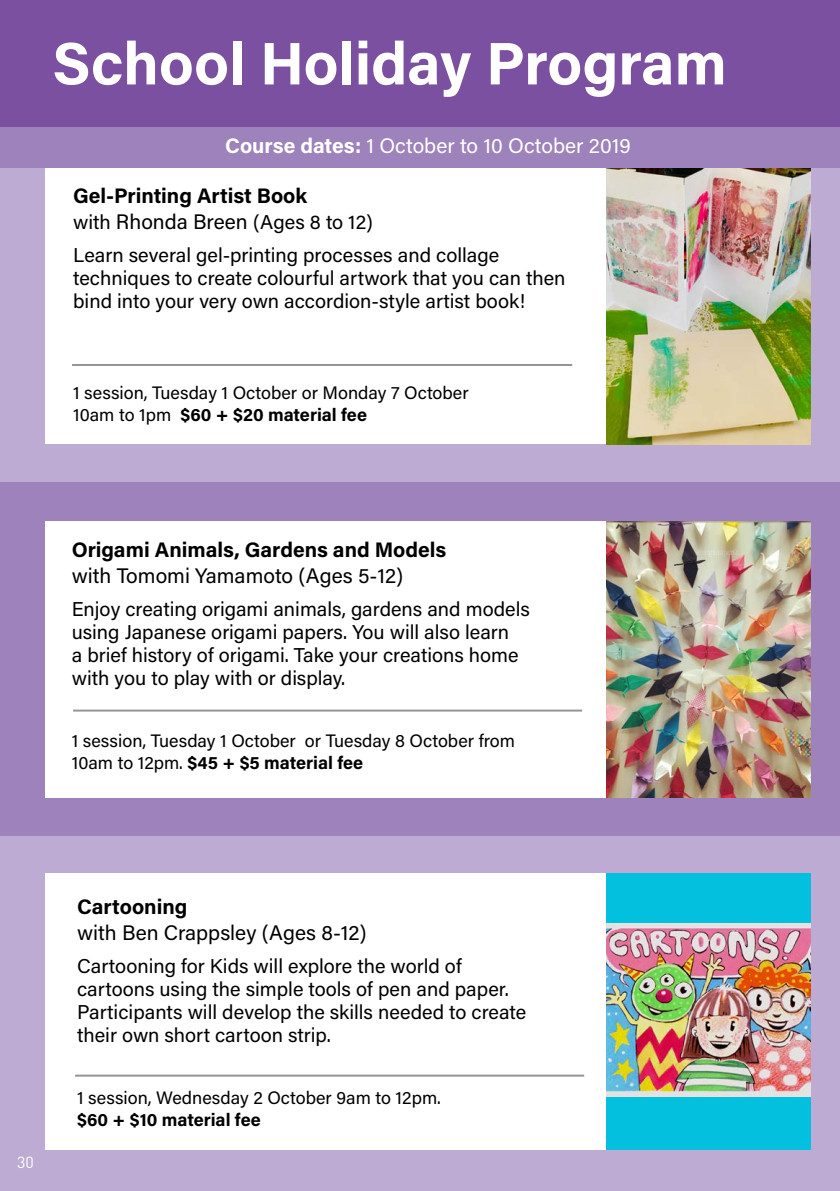
<style>
.page{position:relative;width:840px;height:1191px;background:#fff}
.page>*{position:absolute;margin:0;border:0;box-sizing:border-box;transform-origin:0 0}
.t1{font:700 60px "Acumin Pro";color:#fff}
.t2{font:700 21px "Acumin Pro";color:#000}
.t3{font:21px "Acumin Pro";color:#000}
.t4{font:21px "Acumin Pro";color:#fff}
.t5{font:20px/23px "Acumin Pro";color:#000}
.t6{font:18px/21.6px "Acumin Pro";color:#000}
.t7{font:700 18px "Acumin Pro";letter-spacing:-.005em;color:#000}
.t8{font:16px "DIN Pro";color:#fff}
.s1{font-weight:700}
.s2{font-size:21px}
</style>
<div class="page">
<div style="left:0;top:128px;width:839px;height:354px;background:#bdabd3"></div>
<div style="left:0;top:482px;width:839px;height:354px;background:#9e82bb"></div>
<div style="left:0;top:836px;width:839px;height:355px;background:#bdabd3"></div>
<div style="left:45px;top:168px;width:560px;height:276px;background:#fff"></div>
<img style="left:605px;top:168px;width:205px;height:276px">
<hr style="left:72px;top:364px;width:500px;height:2px;background:#939598">
<div style="left:45px;top:521px;width:560px;height:276px;background:#fff"></div>
<img style="left:605px;top:521px;width:205px;height:276px">
<div style="left:45px;top:873px;width:560px;height:276px;background:#fff"></div>
<div style="left:605px;top:873px;width:205px;height:276px;background:#04c0df"></div>
<img style="left:605px;top:923px;width:205px;height:173px">
<hr style="left:73px;top:709px;width:509px;height:2px;background:#939598">
<hr style="left:75px;top:1074px;width:509px;height:2px;background:#939598">
<div style="left:0;top:0;width:839px;height:128px;background:#7b50a0"></div>
<div style="left:0;top:127px;width:839px;height:40px;background:#9e82bb"></div>
<h1 class="t1" style="left:52px;top:21px;width:675px">School Holiday Program</h1>
<p class="t4" style="left:225px;top:131px;width:407px"><span class="s1">Course dates:</span> 1 October to 10 October 2019</p>
<p class="t2" style="left:73px;top:181px;width:235px">Gel-Printing Artist Book</p>
<p class="t5" style="left:73px;top:205px;width:427px;line-height:33px">with <span class="s2">Rhonda Breen</span> (Ages 8 to 12)<br>Learn several gel-printing processes and collage</p>
<p class="t5" style="left:73px;top:266px;width:493px">techniques to create colourful artwork that you can then bind into your very own accordion-style artist book!</p>
<p class="t6" style="left:73px;top:381px;width:397px">1 session, Tuesday 1 October or Monday 7 October<br>10am to 1pm <span class="s1">$60 + $20 material fee</span></p>
<p class="t2" style="left:72px;top:535px;width:376px">Origami Animals, Gardens and Models</p>
<p class="t3" style="left:72px;top:561px;width:333px">with Tomomi Yamamoto (Ages 5-12)</p>
<p class="t5" style="left:72px;top:597px;width:459px">Enjoy creating origami animals, gardens and models using Japanese origami papers. You will also learn<br>a brief history of origami. Take your creations home with you to play with or display.</p>
<p class="t6" style="left:72px;top:729px;width:444px">1 session, Tuesday 1 October or Tuesday 8 October from<br>10am to 12pm. <span class="s1">$45 + $5 material fee</span></p>
<p class="t8" style="left:17px;top:1150px;width:18px">30</p>
<p class="t2" style="left:77px;top:892px;width:112px">Cartooning</p>
<p class="t3" style="left:77px;top:918px;width:291px">with Ben Crappsley (Ages 8-12)</p>
<p class="t5" style="left:77px;top:954px;width:450px">Cartooning for Kids will explore the world of cartoons using the simple tools of pen and paper.<br>Participants will develop the skills needed to create their own short cartoon strip.</p>
<p class="t6" style="left:77px;top:1086px;width:365px">1 session, Wednesday 2 October 9am to 12pm.</p>
<p class="t7" style="left:77px;top:1106px;width:185px">$60 + $10 material fee</p>
</div>
